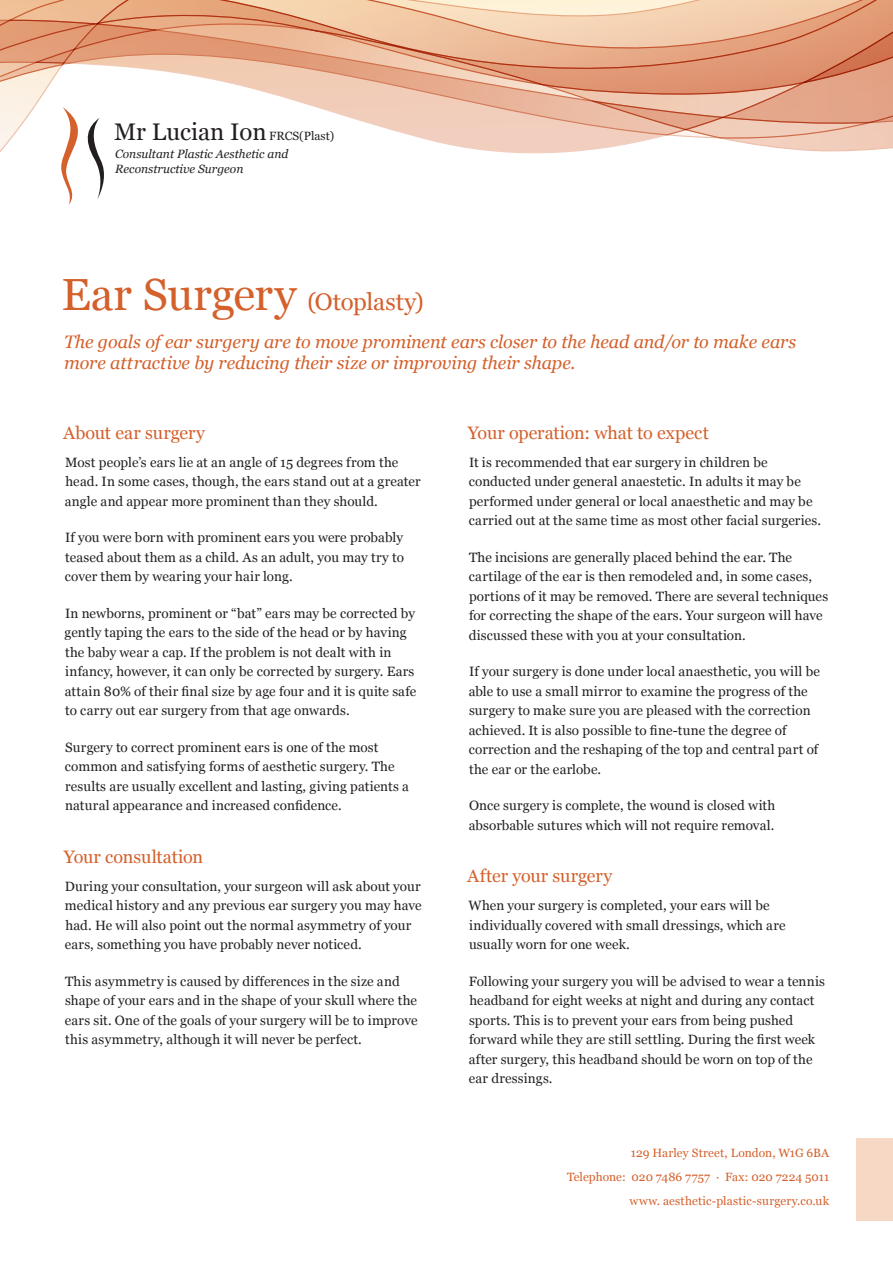
<style>
.page{position:relative;width:893px;height:1263px;background:#fff}
.page>*{position:absolute;margin:0;border:0;box-sizing:border-box;transform-origin:0 0}
.t1{font:24px "Georgia";color:#231f20}
._1_-_title{font:24px "Georgia";letter-spacing:-.005em;color:#d4602b}
._2_-_title_-_sub{font:italic 18px/21px "Georgia";letter-spacing:-.01em;color:#d4602b}
._3_-_heading{font:18px "Georgia";letter-spacing:-.005em;color:#d4602b}
._4_-_paragraph{font:13.5px/19.5px "Georgia";letter-spacing:.01em;color:#231f20}
.t2{font:12px "Georgia";letter-spacing:.005em;color:#d4602b}
.t3{font:italic 12px/15px "Georgia";color:#231f20}
.s1{font-size:12px}
.s2{font-size:45px}
</style>
<div class="page">
<div style="left:856px;top:1138px;width:37px;height:82px;background:#f6d8c5"></div>
<svg style="left:0;top:0;width:893px;height:205px"></svg>
<p class="t1" style="left:114px;top:118px;width:222px">Mr Lucian Ion <span class="s1">FRCS(Plast)</span></p>
<p class="t3" style="left:115px;top:146px;width:175px">Consultant Plastic Aesthetic and<br>Reconstructive Surgeon</p>
<p class="_1_-_title" style="left:61px;top:289px;width:364px"><span class="s2">Ear Surgery</span> (Otoplasty)</p>
<p class="_2_-_title_-_sub" style="left:64px;top:332px;width:733px">The goals of ear surgery are to move prominent ears closer to the head and/or to make ears more attractive by reducing their size or improving their shape.</p>
<p class="_3_-_heading" style="left:63px;top:422px;width:143px">About ear surgery</p>
<p class="_4_-_paragraph" style="left:65px;top:452px;width:357px">Most people’s ears lie at an angle of 15 degrees from the head. In some cases, though, the ears stand out at a greater angle and appear more prominent than they should.</p>
<p class="_4_-_paragraph" style="left:65px;top:528px;width:341px;text-align:justify">If you were born with prominent ears you were probably teased about them as a child. As an adult, you may try to cover them by wearing your hair long.</p>
<p class="_4_-_paragraph" style="left:65px;top:603px;width:353px">In newborns, prominent or “bat” ears may be corrected by gently taping the ears to the side of the head or by having the baby wear a cap. If the problem is not dealt with in infancy, however, it can only be corrected by surgery. Ears attain 80% of their final size by age four and it is quite safe to carry out ear surgery from that age onwards.</p>
<p class="_4_-_paragraph" style="left:65px;top:737px;width:346px">Surgery to correct prominent ears is one of the most common and satisfying forms of aesthetic surgery. The results are usually excellent and lasting, giving patients a natural appearance and increased confidence.</p>
<p class="_3_-_heading" style="left:64px;top:846px;width:141px">Your consultation</p>
<p class="_4_-_paragraph" style="left:65px;top:876px;width:358px">During your consultation, your surgeon will ask about your medical history and any previous ear surgery you may have had. He will also point out the normal asymmetry of your ears, something you have probably never noticed.</p>
<p class="_4_-_paragraph" style="left:65px;top:971px;width:354px">This asymmetry is caused by differences in the size and shape of your ears and in the shape of your skull where the ears sit. One of the goals of your surgery will be to improve this asymmetry, although it will never be perfect.</p>
<p class="_3_-_heading" style="left:468px;top:422px;width:242px">Your operation: what to expect</p>
<p class="_4_-_paragraph" style="left:469px;top:452px;width:354px">It is recommended that ear surgery in children be conducted under general anaestetic. In adults it may be performed under general or local anaesthetic and may be carried out at the same time as most other facial surgeries.</p>
<p class="_4_-_paragraph" style="left:469px;top:547px;width:361px">The incisions are generally placed behind the ear. The cartilage of the ear is then remodeled and, in some cases, portions of it may be removed. There are several techniques for correcting the shape of the ears. Your surgeon will have discussed these with you at your consultation.</p>
<p class="_4_-_paragraph" style="left:469px;top:662px;width:353px">If your surgery is done under local anaesthetic, you will be able to use a small mirror to examine the progress of the surgery to make sure you are pleased with the correction achieved. It is also possible to fine-tune the degree of correction and the reshaping of the top and central part of the ear or the earlobe.</p>
<p class="_4_-_paragraph" style="left:469px;top:796px;width:308px">Once surgery is complete, the wound is closed with absorbable sutures which will not require removal.</p>
<p class="_3_-_heading" style="left:467px;top:866px;width:147px">After your surgery</p>
<p class="_4_-_paragraph" style="left:469px;top:896px;width:318px">When your surgery is completed, your ears will be individually covered with small dressings, which are usually worn for one week.</p>
<p class="_4_-_paragraph" style="left:469px;top:971px;width:358px">Following your surgery you will be advised to wear a tennis headband for eight weeks at night and during any contact sports. This is to prevent your ears from being pushed forward while they are still settling. During the first week after surgery, this headband should be worn on top of the ear dressings.</p>
<p class="t2" style="left:631px;top:1146px;width:200px">129 Harley Street, London, W1G 6BA</p>
<p class="t2" style="left:567px;top:1170px;width:264px">Telephone: 020 7486 7757 · Fax: 020 7224 5011</p>
<p class="t2" style="left:630px;top:1194px;width:201px">www. aesthetic-plastic-surgery.co.uk</p>
</div>
